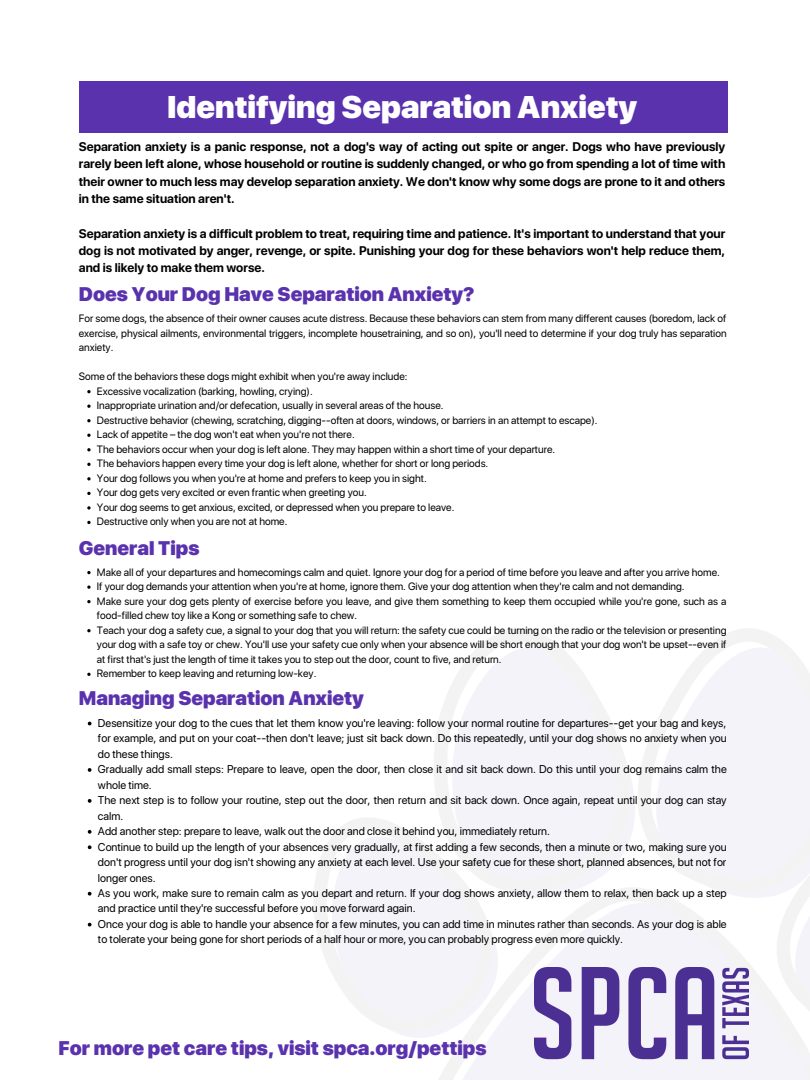
<style>
.page{position:relative;width:810px;height:1080px;background:#fff}
.page>*{position:absolute;margin:0;border:0;box-sizing:border-box;transform-origin:0 0}
.t1{font:900 31.25px "SF Pro Display";color:#fff}
.t2{font:900 19.69px "SF Pro Display";color:#5a32ae}
.t3{font:900 19.62px "SF Pro Display";color:#5a32ae}
.t4{font:700 12.5px/17.4px "SF Pro Display";color:#000;text-align:justify}
.t5{font:11.25px/15.5px "SF Pro Display";color:#000}
.t6{font:10.62px/14.5px "SF Pro Display";color:#000}
</style>
<div class="page">
<div style="left:79px;top:81px;width:649px;height:52px;background:#5a32ae"></div>
<svg style="left:314px;top:818px;width:117px;height:216px;fill:#f5f3fa"></svg>
<svg style="left:431px;top:629px;width:204px;height:258px;fill:#f5f3fa"></svg>
<svg style="left:638px;top:629px;width:172px;height:258px;fill:#f5f3fa"></svg>
<div style="left:745px;top:809px;width:65px;height:78px;background:#f5f3fa"></div>
<svg style="left:413px;top:887px;width:397px;height:193px;fill:#f5f3fa"></svg>
<img style="left:535px;top:967px;width:213px;height:93px">
<svg style="left:87px;top:390px;width:4px;height:3px"></svg>
<svg style="left:87px;top:405px;width:4px;height:3px"></svg>
<svg style="left:87px;top:419px;width:4px;height:3px"></svg>
<svg style="left:87px;top:434px;width:4px;height:3px"></svg>
<svg style="left:87px;top:448px;width:4px;height:3px"></svg>
<svg style="left:87px;top:463px;width:4px;height:3px"></svg>
<svg style="left:87px;top:477px;width:4px;height:3px"></svg>
<svg style="left:87px;top:492px;width:4px;height:3px"></svg>
<svg style="left:87px;top:506px;width:4px;height:4px"></svg>
<svg style="left:87px;top:521px;width:4px;height:3px"></svg>
<svg style="left:87px;top:571px;width:4px;height:3px"></svg>
<svg style="left:87px;top:585px;width:4px;height:4px"></svg>
<svg style="left:87px;top:600px;width:4px;height:3px"></svg>
<svg style="left:87px;top:629px;width:4px;height:3px"></svg>
<svg style="left:87px;top:673px;width:4px;height:3px"></svg>
<svg style="left:88px;top:722px;width:4px;height:3px"></svg>
<svg style="left:88px;top:768px;width:4px;height:4px"></svg>
<svg style="left:88px;top:799px;width:4px;height:4px"></svg>
<svg style="left:88px;top:830px;width:4px;height:4px"></svg>
<svg style="left:88px;top:845px;width:4px;height:4px"></svg>
<svg style="left:88px;top:892px;width:4px;height:4px"></svg>
<svg style="left:88px;top:923px;width:4px;height:4px"></svg>
<h1 class="t1" style="left:167px;top:88px;width:472px">Identifying Separation Anxiety</h1>
<p class="t4" style="left:79px;top:138px;width:648px">Separation anxiety is a panic response, not a dog's way of acting out spite or anger. Dogs who have previously rarely been left alone, whose household or routine is suddenly changed, or who go from spending a lot of time with their owner to much less may develop separation anxiety. We don't know why some dogs are prone to it and others in the same situation aren't.</p>
<p class="t4" style="left:79px;top:224px;width:648px">Separation anxiety is a difficult problem to treat, requiring time and patience. It's important to understand that your dog is not motivated by anger, revenge, or spite. Punishing your dog for these behaviors won't help reduce them, and is likely to make them worse.</p>
<h3 class="t3" style="left:79px;top:282px;width:397px">Does Your Dog Have Separation Anxiety?</h3>
<p class="t6" style="left:79px;top:311px;width:649px;text-align:justify">For some dogs, the absence of their owner causes acute distress. Because these behaviors can stem from many different causes (boredom, lack of exercise, physical ailments, environmental triggers, incomplete housetraining, and so on), you'll need to determine if your dog truly has separation anxiety.</p>
<p class="t6" style="left:79px;top:369px;width:330px">Some of the behaviors these dogs might exhibit when you're away include:</p>
<p class="t6" style="left:97px;top:384px;width:502px">Excessive vocalization (barking, howling, crying).<br>Inappropriate urination and/or defecation, usually in several areas of the house.<br>Destructive behavior (chewing, scratching, digging--often at doors, windows, or barriers in an attempt to escape).<br>Lack of appetite – the dog won't eat when you're not there.<br>The behaviors occur when your dog is left alone. They may happen within a short time of your departure.<br>The behaviors happen every time your dog is left alone, whether for short or long periods.<br>Your dog follows you when you're at home and prefers to keep you in sight.<br>Your dog gets very excited or even frantic when greeting you.<br>Your dog seems to get anxious, excited, or depressed when you prepare to leave.<br>Destructive only when you are not at home.</p>
<h3 class="t3" style="left:79px;top:536px;width:122px">General Tips</h3>
<p class="t6" style="left:97px;top:565px;width:631px">Make all of your departures and homecomings calm and quiet. Ignore your dog for a period of time before you leave and after you arrive home.<br>If your dog demands your attention when you're at home, ignore them. Give your dog attention when they're calm and not demanding.<br>Make sure your dog gets plenty of exercise before you leave, and give them something to keep them occupied while you're gone, such as a food-filled chew toy like a Kong or something safe to chew.<br>Teach your dog a safety cue, a signal to your dog that you will return: the safety cue could be turning on the radio or the television or presenting your dog with a safe toy or chew. You'll use your safety cue only when your absence will be short enough that your dog won't be upset--even if at first that's just the length of time it takes you to step out the door, count to five, and return.<br>Remember to keep leaving and returning low-key.</p>
<h3 class="t3" style="left:79px;top:687px;width:287px">Managing Separation Anxiety</h3>
<p class="t5" style="left:98px;top:715px;width:630px">Desensitize your dog to the cues that let them know you're leaving: follow your normal routine for departures--get your bag and keys, for example, and put on your coat--then don't leave; just sit back down. Do this repeatedly, until your dog shows no anxiety when you do these things.<br>Gradually add small steps: Prepare to leave, open the door, then close it and sit back down. Do this until your dog remains calm the whole time.<br>The next step is to follow your routine, step out the door, then return and sit back down. Once again, repeat until your dog can stay calm.<br>Add another step: prepare to leave, walk out the door and close it behind you, immediately return.<br>Continue to build up the length of your absences very gradually, at first adding a few seconds, then a minute or two, making sure you don't progress until your dog isn't showing any anxiety at each level. Use your safety cue for these short, planned absences, but not for longer ones.<br>As you work, make sure to remain calm as you depart and return. If your dog shows anxiety, allow them to relax, then back up a step and practice until they're successful before you move forward again.<br>Once your dog is able to handle your absence for a few minutes, you can add time in minutes rather than seconds. As your dog is able to tolerate your being gone for short periods of a half hour or more, you can probably progress even more quickly.</p>
<h2 class="t2" style="left:59px;top:1037px;width:429px">For more pet care tips, visit spca.org/pettips</h2>
</div>
